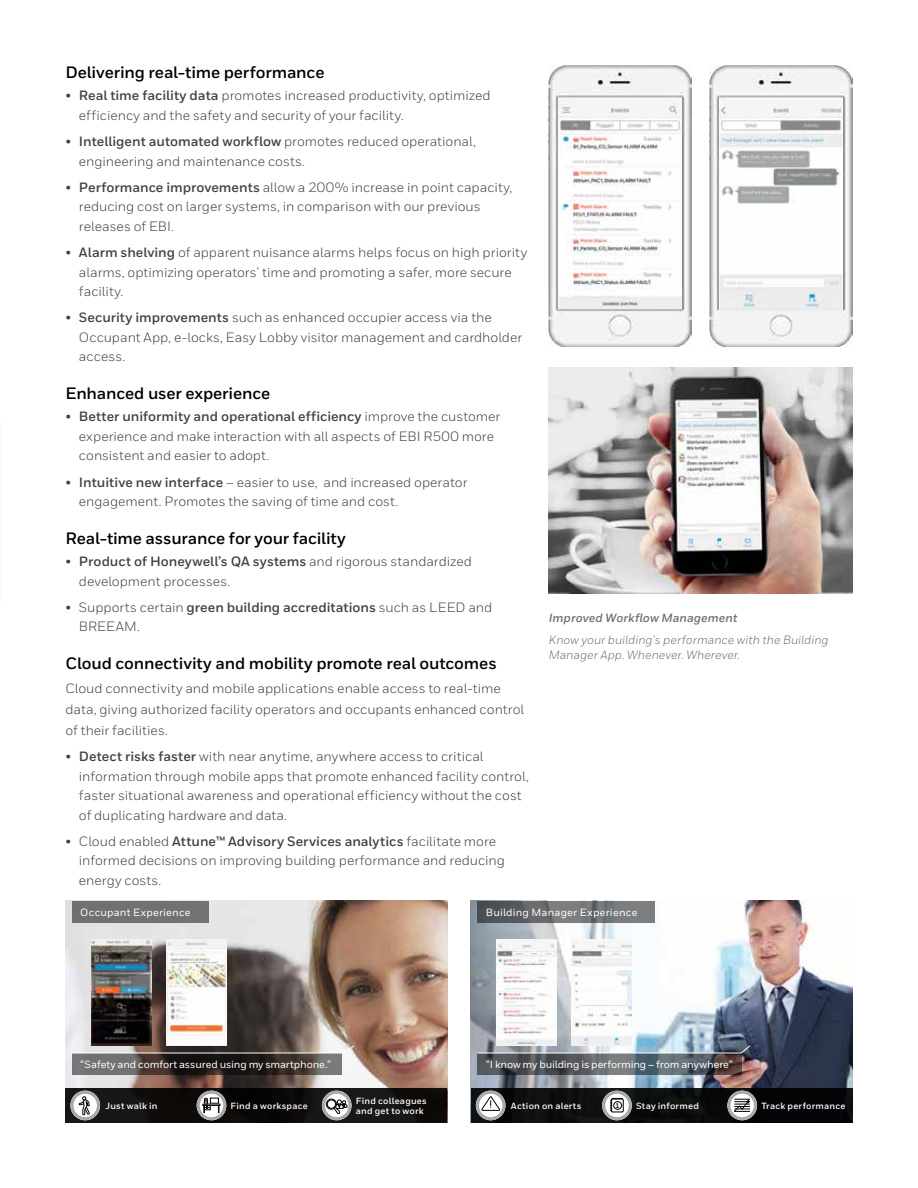
<style>
.page{position:relative;width:918px;height:1188px;background:#fff}
.page>*{position:absolute;margin:0;border:0;box-sizing:border-box;transform-origin:0 0}
.t1{font:700 16.5px "Honeywell Sans";letter-spacing:-.01em;color:#000}
.t2{font:13.5px/19.5px "Honeywell Sans";color:#414042}
.t3{font:italic 12px/15.8px "Honeywell Sans";letter-spacing:.005em;color:#6d6e71}
.t4{font:italic 700 12px "Honeywell Sans";letter-spacing:.005em;color:#6d6e71}
.t5{font:500 10.5px "Honeywell Sans";letter-spacing:-.005em;color:#fff}
.t6{font:500 10.5px "Honeywell Sans";letter-spacing:.02em;color:#fff}
.t7{font:700 9px/10.5px "Honeywell Sans";letter-spacing:.025em;color:#fff}
.t8{font:700 6.3px "News Gothic";color:#000}
.s1{font-weight:700}
</style>
<div class="page">
<img style="left:549px;top:65px;width:143px;height:281px">
<img style="left:709px;top:65px;width:143px;height:281px">
<img style="left:549px;top:367px;width:303px;height:227px">
<img style="left:65px;top:901px;width:382px;height:187px">
<img style="left:471px;top:901px;width:382px;height:187px">
<div style="left:72px;top:901px;width:136px;height:21px;background:#717171"></div>
<svg style="left:72px;top:1054px;width:269px;height:21px;background:#433d3b"></svg>
<svg style="left:477px;top:1054px;width:265px;height:21px;background:#565a5e"></svg>
<svg style="left:477px;top:901px;width:178px;height:21px;background:#6a6d70"></svg>
<svg style="left:71px;top:1045px;width:284px;height:9px;background:#908884"></svg>
<svg style="left:477px;top:1045px;width:274px;height:9px;background:#abb6c0"></svg>
<div style="left:65px;top:1088px;width:382px;height:34px;background:linear-gradient(to bottom,#100e0d,#121110)"></div>
<div style="left:471px;top:1088px;width:382px;height:34px;background:#090b0c"></div>
<div style="left:70px;top:1091px;width:30px;height:29px;border:3px solid #a7a9ac;border-radius:50%"></div>
<svg style="left:72px;top:1091px;width:27px;height:29px"></svg>
<div style="left:476px;top:1091px;width:30px;height:29px;border:3px solid #a7a9ac;border-radius:50%"></div>
<svg style="left:477px;top:1092px;width:27px;height:27px"></svg>
<div style="left:197px;top:1091px;width:29px;height:29px;border:3px solid #a7a9ac;border-radius:50%"></div>
<svg style="left:198px;top:1092px;width:27px;height:27px"></svg>
<div style="left:602px;top:1091px;width:30px;height:29px;border:3px solid #a7a9ac;border-radius:50%"></div>
<svg style="left:604px;top:1092px;width:26px;height:27px"></svg>
<div style="left:614px;top:1102px;width:8px;height:7px;background:#fff;border-radius:50%"></div>
<div style="left:613px;top:1101px;width:9px;height:9px;border:1px solid #000;border-radius:50%"></div>
<div style="left:322px;top:1091px;width:30px;height:29px;border:3px solid #a7a9ac;border-radius:50%"></div>
<svg style="left:323px;top:1092px;width:27px;height:27px"></svg>
<div style="left:326px;top:1099px;width:11px;height:10px;border:1px solid #000;border-radius:50%"></div>
<div style="left:327px;top:1100px;width:9px;height:8px;background:#fff;border-radius:50%"></div>
<div style="left:327px;top:1100px;width:9px;height:9px;border:1px solid #000;border-radius:50%"></div>
<div style="left:727px;top:1091px;width:30px;height:29px;border:3px solid #a7a9ac;border-radius:50%"></div>
<svg style="left:729px;top:1092px;width:27px;height:27px"></svg>
<img style="left:91px;top:939px;width:60px;height:106px">
<img style="left:167px;top:939px;width:59px;height:106px">
<img style="left:497px;top:939px;width:59px;height:106px">
<img style="left:572px;top:939px;width:60px;height:106px">
<p class="t1" style="left:65px;top:62px;width:261px">Delivering real-time performance</p>
<p class="t2" style="left:79px;top:86px;width:413px;text-indent:-14px">• <span class="s1">Real time facility data</span> promotes increased productivity, optimized efficiency and the safety and security of your facility.</p>
<p class="t2" style="left:79px;top:132px;width:398px;text-indent:-14px">• <span class="s1">Intelligent automated workflow</span> promotes reduced operational, engineering and maintenance costs.</p>
<p class="t2" style="left:79px;top:178px;width:435px;text-indent:-14px">• <span class="s1">Performance improvements</span> allow a 200% increase in point capacity, reducing cost on larger systems, in comparison with our previous releases of EBI.</p>
<p class="t2" style="left:79px;top:243px;width:450px;text-indent:-14px">• <span class="s1">Alarm shelving</span> of apparent nuisance alarms helps focus on high priority alarms, optimizing operators’ time and promoting a safer, more secure facility.</p>
<p class="t2" style="left:79px;top:308px;width:445px;text-indent:-13px">• <span class="s1">Security improvements</span> such as enhanced occupier access via the<br>Occupant App, e-locks, Easy Lobby visitor management and cardholder access.</p>
<p class="t1" style="left:65px;top:383px;width:206px">Enhanced user experience</p>
<p class="t2" style="left:79px;top:407px;width:423px;text-indent:-14px">• <span class="s1">Better uniformity and operational efficiency</span> improve the customer experience and make interaction with all aspects of EBI R500 more consistent and easier to adopt.</p>
<p class="t2" style="left:79px;top:472px;width:390px;text-indent:-14px">• <span class="s1">Intuitive new interface</span> – easier to use, and increased operator engagement. Promotes the saving of time and cost.</p>
<p class="t1" style="left:65px;top:528px;width:282px">Real-time assurance for your facility</p>
<p class="t2" style="left:79px;top:552px;width:395px;text-indent:-14px">• <span class="s1">Product of Honeywell’s QA systems</span> and rigorous standardized development processes.</p>
<p class="t2" style="left:79px;top:597px;width:415px;text-indent:-14px">• Supports certain <span class="s1">green building accreditations</span> such as LEED and<br>BREEAM.</p>
<p class="t1" style="left:65px;top:653px;width:433px">Cloud connectivity and mobility promote real outcomes</p>
<p class="t2" style="left:65px;top:678px;width:460px;line-height:21px">Cloud connectivity and mobile applications enable access to real-time data, giving authorized facility operators and occupants enhanced control of their facilities.</p>
<p class="t2" style="left:79px;top:747px;width:451px;text-indent:-14px">• <span class="s1">Detect risks faster</span> with near anytime, anywhere access to critical information through mobile apps that promote enhanced facility control, faster situational awareness and operational efficiency without the cost of duplicating hardware and data.</p>
<p class="t2" style="left:79px;top:831px;width:428px;text-indent:-14px">• Cloud enabled <span class="s1">Attune™ Advisory Services analytics</span> facilitate more informed decisions on improving building performance and reducing energy costs.</p>
<p class="t6" style="left:80px;top:906px;width:112px">Occupant Experience</p>
<p class="t4" style="left:549px;top:611px;width:190px">Improved Workflow Management</p>
<p class="t3" style="left:549px;top:632px;width:281px">Know your building’s performance with the Building<br>Manager App. Whenever. Wherever.</p>
<p class="t6" style="left:486px;top:906px;width:153px">Building Manager Experience</p>
<p class="t5" style="left:80px;top:1058px;width:252px">“Safety and comfort assured using my smartphone.”</p>
<p class="t5" style="left:486px;top:1058px;width:249px">“I know my building is performing – from anywhere”</p>
<p class="t7" style="left:105px;top:1101px;width:54px">Just walk in</p>
<p class="t7" style="left:231px;top:1101px;width:79px">Find a workspace</p>
<p class="t7" style="left:356px;top:1096px;width:73px">Find colleagues and get to work</p>
<p class="t7" style="left:511px;top:1101px;width:72px">Action on alerts</p>
<p class="t8" style="left:616px;top:1102px;width:5px">1</p>
<p class="t7" style="left:636px;top:1101px;width:64px">Stay informed</p>
<p class="t7" style="left:761px;top:1101px;width:86px">Track performance</p>
</div>
